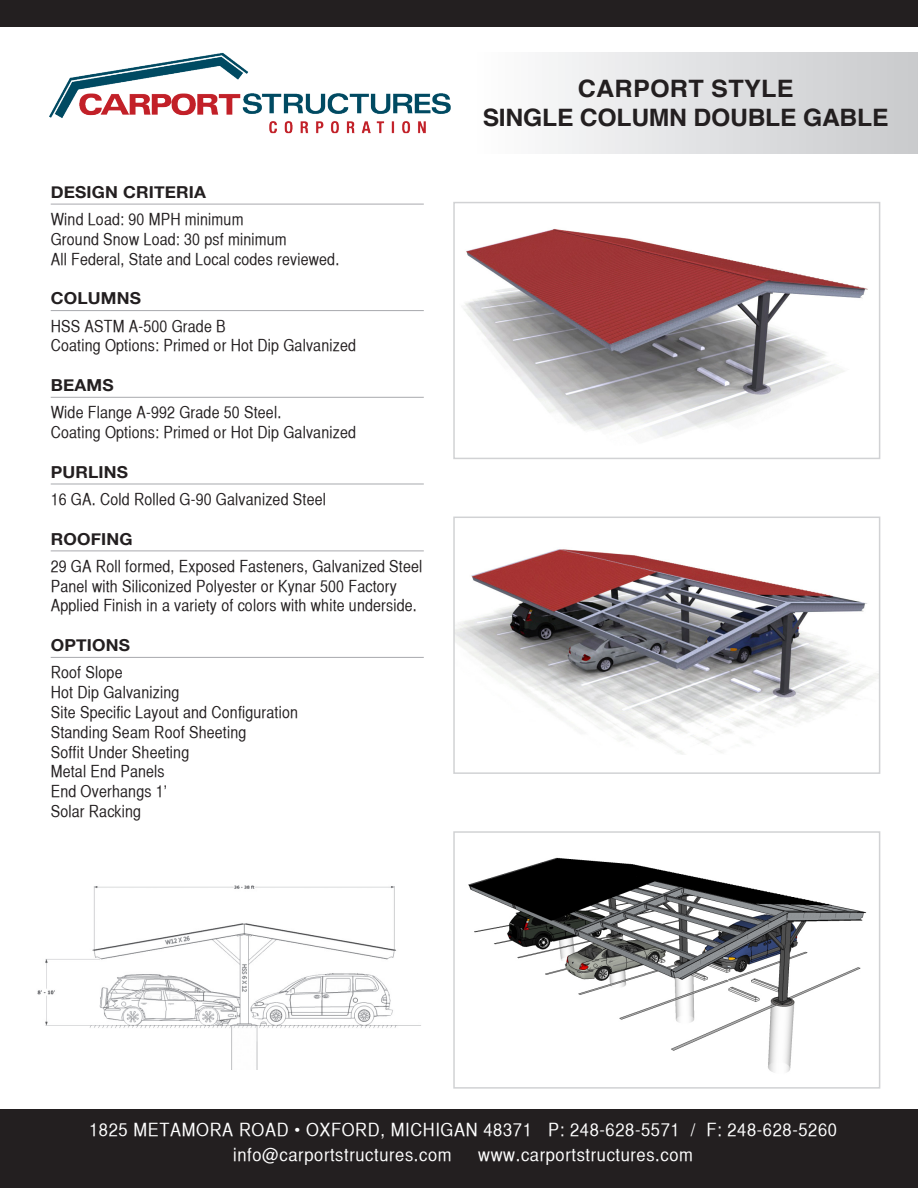
<style>
.page{position:relative;width:918px;height:1188px;background:#fff}
.page>*{position:absolute;margin:0;border:0;box-sizing:border-box;transform-origin:0 0}
.Carport_Style{font:700 24px "Helvetica";letter-spacing:-.01em;color:#231f20}
.Carport_Style-2{font:700 24px "Helvetica";letter-spacing:.01em;color:#231f20;scale:1.05 1}
.t1{font:18px "Helvetica CY Plain";letter-spacing:.03em;color:#fff;scale:1.12 1}
.t2{font:16.5px/19.8px "Helvetica CY Plain";letter-spacing:.01em;color:#231f20;scale:1.05 1}
.t3{font:700 16.5px "Helvetica Neue";letter-spacing:.01em;color:#231f20;scale:1.05 1}
</style>
<div class="page">
<div style="left:471px;top:52px;width:447px;height:102px;background:linear-gradient(to right,#fefefe,#c8c9cc)"></div>
<div style="left:0;top:1109px;width:918px;height:79px;background:#231f20"></div>
<div style="left:0;top:0;width:918px;height:27px;background:#231f20"></div>
<img style="left:49px;top:52px;width:402px;height:82px">
<img style="left:37px;top:885px;width:384px;height:185px">
<img style="left:468px;top:857px;width:399px;height:215px">
<div style="left:453px;top:831px;width:427px;height:258px;border:2px solid #d1d2d4"></div>
<img style="left:456px;top:549px;width:421px;height:206px">
<div style="left:453px;top:517px;width:427px;height:257px;border:2px solid #d1d2d4"></div>
<img style="left:464px;top:229px;width:404px;height:208px">
<div style="left:453px;top:202px;width:427px;height:257px;border:2px solid #d1d2d4"></div>
<hr style="left:51px;top:204px;width:373px;height:1px;background:#a8a9ad">
<hr style="left:51px;top:310px;width:373px;height:1px;background:#a8a9ad">
<hr style="left:51px;top:397px;width:373px;height:1px;background:#a8a9ad">
<hr style="left:51px;top:484px;width:373px;height:1px;background:#a8a9ad">
<hr style="left:51px;top:551px;width:373px;height:1px;background:#a8a9ad">
<hr style="left:51px;top:657px;width:373px;height:1px;background:#a8a9ad">
<p class="t3" style="left:51px;top:182px;width:150px">DESIGN CRITERIA</p>
<p class="t2" style="left:51px;top:209px;width:185px">Wind Load: 90 MPH minimum</p>
<p class="t2" style="left:51px;top:229px;width:226px">Ground Snow Load: 30 psf minimum</p>
<p class="t2" style="left:51px;top:249px;width:276px">All Federal, State and Local codes reviewed.</p>
<p class="t3" style="left:51px;top:288px;width:87px">COLUMNS</p>
<p class="t2" style="left:51px;top:316px;width:168px">HSS ASTM A-500 Grade B</p>
<p class="t2" style="left:51px;top:336px;width:292px">Coating Options: Primed or Hot Dip Galvanized</p>
<p class="t3" style="left:51px;top:375px;width:61px">BEAMS</p>
<p class="t2" style="left:51px;top:403px;width:221px">Wide Flange A-992 Grade 50 Steel.</p>
<p class="t2" style="left:51px;top:422px;width:292px">Coating Options: Primed or Hot Dip Galvanized</p>
<p class="t3" style="left:51px;top:462px;width:75px">PURLINS</p>
<p class="t2" style="left:51px;top:489px;width:264px">16 GA. Cold Rolled G-90 Galvanized Steel</p>
<p class="t3" style="left:51px;top:528px;width:79px">ROOFING</p>
<p class="t2" style="left:51px;top:556px;width:355px">29 GA Roll formed, Exposed Fasteners, Galvanized Steel<br>Panel with Siliconized Polyester or Kynar 500 Factory<br>Applied Finish in a variety of colors with white underside.</p>
<p class="t3" style="left:51px;top:635px;width:77px">OPTIONS</p>
<p class="t2" style="left:51px;top:663px;width:70px">Roof Slope</p>
<p class="t2" style="left:51px;top:682px;width:124px">Hot Dip Galvanizing</p>
<p class="t2" style="left:51px;top:702px;width:237px">Site Specific Layout and Configuration</p>
<p class="t2" style="left:51px;top:722px;width:188px">Standing Seam Roof Sheeting</p>
<p class="t2" style="left:51px;top:742px;width:133px">Soffit Under Sheeting</p>
<p class="t2" style="left:51px;top:762px;width:110px">Metal End Panels</p>
<p class="t2" style="left:51px;top:781px;width:112px">End Overhangs 1’</p>
<p class="t2" style="left:51px;top:801px;width:88px">Solar Racking</p>
<p class="Carport_Style-2" style="left:578px;top:69px;width:207px">CARPORT STYLE</p>
<p class="Carport_Style" style="left:483px;top:98px;width:407px">SINGLE COLUMN DOUBLE GABLE</p>
<p class="t1" style="left:89px;top:1119px;width:669px">1825 METAMORA ROAD • OXFORD, MICHIGAN 48371 P: 248-628-5571 / F: 248-628-5260</p>
<p class="t1" style="left:233px;top:1145px;width:196px">info@carportstructures.com</p>
<p class="t1" style="left:478px;top:1145px;width:193px">www.carportstructures.com</p>
</div>
